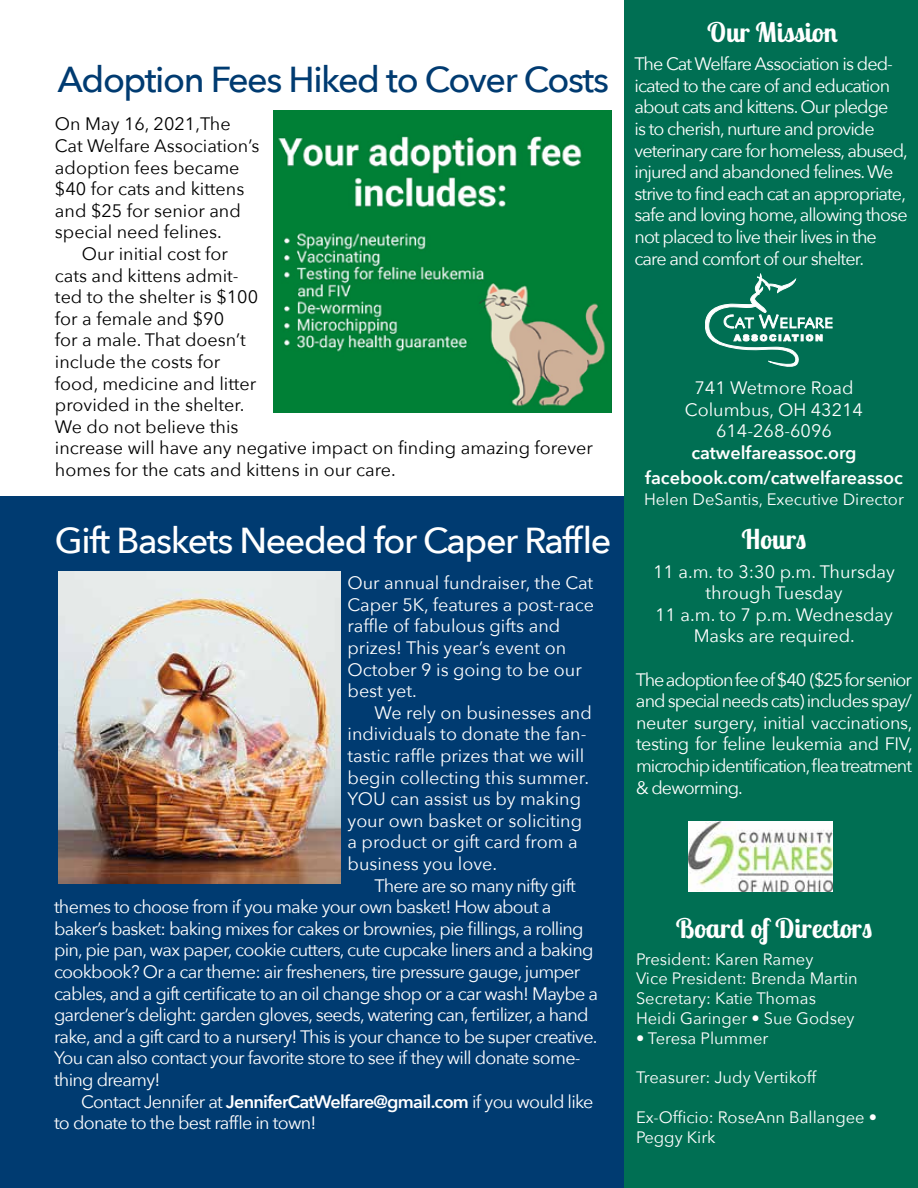
<style>
.page{position:relative;width:918px;height:1188px;background:#fff}
.page>*{position:absolute;margin:0;border:0;box-sizing:border-box;transform-origin:0 0}
.t1{font:500 36px "Avenir Next";letter-spacing:-.04em;color:#fff}
.t2{font:500 36px "Avenir Next";letter-spacing:-.04em;color:#003b71}
.t3{font:700 27px "Lobster Two";color:#fff}
.t4{font:18px/21.6px "Avenir Next";letter-spacing:-.04em;color:#fff}
.t5{font:18px/21.6px "Avenir Next";color:#fff;text-align:center}
.t6{font:18px "Avenir Next";color:#000}
.t7{font:600 18px/24.8px "Avenir Next";color:#fff;text-align:center}
.t8{font:16.5px/19.8px "Avenir Next";color:#fff}
.s1{font-weight:600}
</style>
<div class="page">
<div style="left:0;top:497px;width:625px;height:691px;background:#003b71"></div>
<div style="left:625px;top:0;width:293px;height:1188px;background:#006f53"></div>
<img style="left:688px;top:822px;width:144px;height:70px">
<svg style="left:705px;top:274px;width:127px;height:92px"></svg>
<img style="left:58px;top:571px;width:283px;height:312px">
<img style="left:273px;top:111px;width:339px;height:301px">
<h1 class="t2" style="left:57px;top:49px;width:553px">Adoption Fees Hiked to Cover Costs</h1>
<p class="t6" style="left:55px;top:109px;width:177px">On May 16, 2021,The</p>
<p class="t6" style="left:55px;top:130px;width:206px">Cat Welfare Association’s</p>
<p class="t6" style="left:55px;top:152px;width:186px">adoption fees became</p>
<p class="t6" style="left:55px;top:174px;width:191px">$40 for cats and kittens</p>
<p class="t6" style="left:55px;top:195px;width:187px">and $25 for senior and</p>
<p class="t6" style="left:55px;top:217px;width:168px">special need felines.</p>
<p class="t6" style="left:82px;top:238px;width:148px">Our initial cost for</p>
<p class="t6" style="left:55px;top:260px;width:185px">cats and kittens admit-</p>
<p class="t6" style="left:55px;top:282px;width:205px">ted to the shelter is $100</p>
<p class="t6" style="left:55px;top:303px;width:171px">for a female and $90</p>
<p class="t6" style="left:55px;top:325px;width:192px">for a male. That doesn’t</p>
<p class="t6" style="left:55px;top:346px;width:167px">include the costs for</p>
<p class="t6" style="left:55px;top:368px;width:203px">food, medicine and litter</p>
<p class="t6" style="left:55px;top:390px;width:191px">provided in the shelter.</p>
<p class="t6" style="left:55px;top:411px;width:185px">We do not believe this</p>
<p class="t6" style="left:55px;top:433px;width:539px">increase will have any negative impact on finding amazing forever</p>
<p class="t6" style="left:55px;top:454px;width:342px">homes for the cats and kittens in our care.</p>
<h1 class="t1" style="left:55px;top:509px;width:558px">Gift Baskets Needed for Caper Raffle</h1>
<p class="t5" style="left:348px;top:571px;width:248px;text-align:left">Our annual fundraiser, the Cat<br>Caper 5K, features a post-race raffle of fabulous gifts and prizes! This year’s event on<br>October 9 is going to be our best yet.</p>
<p class="t5" style="left:348px;top:701px;width:246px;text-align:left;text-indent:27px">We rely on businesses and individuals to donate the fan&shy;tastic raffle prizes that we will begin collecting this summer.<br>YOU can assist us by making your own basket or soliciting a product or gift card from a business you love.</p>
<p class="t4" style="left:54px;top:874px;width:546px;text-indent:321px">There are so many nifty gift themes to choose from if you make your own basket! How about a baker’s basket: baking mixes for cakes or brownies, pie fillings, a rolling pin, pie pan, wax paper, cookie cutters, cute cupcake liners and a baking cookbook? Or a car theme: air fresheners, tire pressure gauge, jumper cables, and a gift certificate to an oil change shop or a car wash! Maybe a gardener’s delight: garden gloves, seeds, watering can, fertilizer, a hand rake, and a gift card to a nursery! This is your chance to be super creative.<br>You can also contact your favorite store to see if they will donate some&shy;thing dreamy!</p>
<p class="t4" style="left:54px;top:1090px;width:541px;text-indent:27px">Contact Jennifer at <span class="s1">JenniferCatWelfare@gmail.com</span> if you would like to donate to the best raffle in town!</p>
<h2 class="t3" style="left:707px;top:15px;width:132px">Our Mission</h2>
<p class="t4" style="left:634px;top:52px;width:275px">The Cat Welfare Association is ded&shy;icated to the care of and education about cats and kittens. Our pledge<br>is to cherish, nurture and provide veterinary care for homeless, abused, injured and abandoned felines. We strive to find each cat an appropriate, safe and loving home, allowing those not placed to live their lives in the care and comfort of our shelter.</p>
<p class="t5" style="left:685px;top:376px;width:180px">741 Wetmore Road<br>Columbus, OH 43214<br>614-268-6096</p>
<p class="t7" style="left:645px;top:440px;width:259px">catwelfareassoc.org facebook.com/catwelfareassoc</p>
<p class="t8" style="left:644px;top:488px;width:261px">Helen DeSantis, Executive Director</p>
<h2 class="t3" style="left:742px;top:522px;width:66px">Hours</h2>
<p class="t5" style="left:653px;top:560px;width:243px">11 a.m. to 3:30 p.m. Thursday through Tuesday<br>11 a.m. to 7 p.m. Wednesday<br>Masks are required.</p>
<p class="t4" style="left:636px;top:668px;width:278px;text-align:justify">The adoption fee of $40 ($25 for senior and special needs cats) includes spay/ neuter surgery, initial vaccinations, testing for feline leukemia and FIV, microchip identification, flea treatment &amp; deworming.</p>
<h2 class="t3" style="left:676px;top:911px;width:198px">Board of Directors</h2>
<p class="t8" style="left:636px;top:948px;width:223px">President: Karen Ramey<br>Vice President: Brenda Martin<br>Secretary: Katie Thomas<br>Heidi Garinger • Sue Godsey</p>
<p class="t8" style="left:636px;top:1027px;width:134px">• Teresa Plummer</p>
<p class="t8" style="left:636px;top:1067px;width:182px">Treasurer: Judy Vertikoff</p>
<p class="t8" style="left:636px;top:1107px;width:243px">Ex-Officio: RoseAnn Ballangee •<br>Peggy Kirk</p>
</div>
